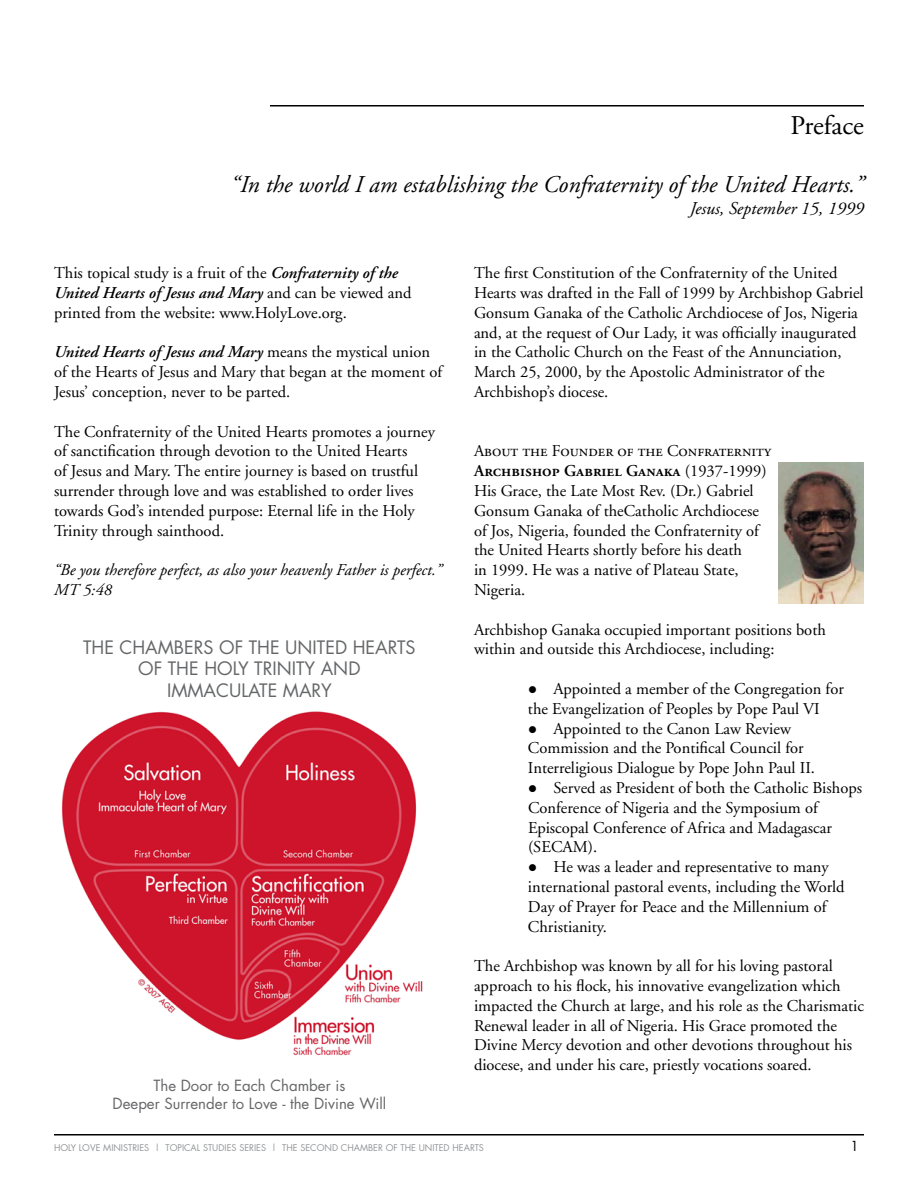
<style>
.page{position:relative;width:918px;height:1188px;background:#fff}
.page>*{position:absolute;margin:0;border:0;box-sizing:border-box;transform-origin:0 0}
.t1{font:27px "Adobe Garamond";color:#000}
.t2{font:italic 24px "Adobe Garamond";color:#000}
.t3{font:18px/21.6px "Futura";color:#656668;text-align:center}
.t4{font:italic 18px "Adobe Garamond";color:#000}
.t5{font:16.5px/19.8px "Adobe Garamond";color:#000}
.t6{font:italic 16.5px/19.8px "Adobe Garamond";color:#000}
.t7{font:16.5px "Adobe Garamond Semibold SC";color:#000}
.t8{font:16.5px "Adobe Garamond Regular SC";color:#000}
.t9{font:15px/18px "Futura";color:#656668;text-align:center}
.t10{font:13.5px "Futura";color:#000}
.t11{font:9px "Futura";color:#939598}
.s1{font-weight:600;font-style:italic}
.s2{font-family:"Adobe Garamond"}
</style>
<div class="page">
<hr style="left:54px;top:1134px;width:810px;height:2px;background:#000">
<hr style="left:270px;top:105px;width:594px;height:1px;background:#000">
<img style="left:62px;top:711px;width:361px;height:345px">
<img style="left:779px;top:463px;width:85px;height:141px">
<h1 class="t1" style="left:790px;top:111px;width:75px">Preface</h1>
<h2 class="t2" style="left:231px;top:171px;width:635px">“In the world I am establishing the Confraternity of the United Hearts.”</h2>
<p class="t4" style="left:690px;top:199px;width:176px">Jesus, September 15, 1999</p>
<p class="t5" style="left:54px;top:264px;width:359px">This topical study is a fruit of the <span class="s1">Confraternity of the<br>United Hearts of Jesus and Mary</span> and can be viewed and printed from the website: www.HolyLove.org.</p>
<p class="t5" style="left:54px;top:343px;width:390px"><span class="s1">United Hearts of Jesus and Mary</span> means the mystical union of the Hearts of Jesus and Mary that began at the moment of<br>Jesus’ conception, never to be parted.</p>
<p class="t5" style="left:54px;top:422px;width:382px">The Confraternity of the United Hearts promotes a journey of sanctification through devotion to the United Hearts<br>of Jesus and Mary. The entire journey is based on trustful surrender through love and was established to order lives towards God’s intended purpose: Eternal life in the Holy Trinity through sainthood.</p>
<p class="t6" style="left:54px;top:561px;width:389px">“Be you therefore perfect, as also your heavenly Father is perfect.”<br>MT 5:48</p>
<p class="t3" style="left:83px;top:636px;width:334px">THE CHAMBERS OF THE UNITED HEARTS<br>OF THE HOLY TRINITY AND<br>IMMACULATE MARY</p>
<p class="t9" style="left:113px;top:1076px;width:275px">The Door to Each Chamber is<br>Deeper Surrender to Love - the Divine Will</p>
<p class="t5" style="left:474px;top:264px;width:391px">The first Constitution of the Confraternity of the United Hearts was drafted in the Fall of 1999 by Archbishop Gabriel Gonsum Ganaka of the Catholic Archdiocese of Jos, Nigeria and, at the request of Our Lady, it was officially inaugurated in the Catholic Church on the Feast of the Annunciation, March 25, 2000, by the Apostolic Administrator of the Archbishop’s diocese.</p>
<p class="t8" style="left:474px;top:442px;width:299px">About the Founder of the Confraternity</p>
<p class="t7" style="left:474px;top:462px;width:294px">Archbishop Gabriel Ganaka <span class="s2">(1937-1999)</span></p>
<p class="t5" style="left:474px;top:481px;width:286px">His Grace, the Late Most Rev. (Dr.) Gabriel Gonsum Ganaka of theCatholic Archdiocese of Jos, Nigeria, founded the Confraternity of the United Hearts shortly before his death in 1999. He was a native of Plateau State, Nigeria.</p>
<p class="t5" style="left:474px;top:620px;width:353px">Archbishop Ganaka occupied important positions both within and outside this Archdiocese, including:</p>
<p class="t5" style="left:528px;top:679px;width:317px">● Appointed a member of the Congregation for the Evangelization of Peoples by Pope Paul VI</p>
<p class="t5" style="left:528px;top:719px;width:289px">● Appointed to the Canon Law Review<br>Commission and the Pontifical Council for<br>Interreligious Dialogue by Pope John Paul II.</p>
<p class="t5" style="left:528px;top:778px;width:336px">● Served as President of both the Catholic Bishops Conference of Nigeria and the Symposium of Episcopal Conference of Africa and Madagascar (SECAM).</p>
<p class="t5" style="left:528px;top:858px;width:318px">● He was a leader and representative to many international pastoral events, including the World Day of Prayer for Peace and the Millennium of Christianity.</p>
<p class="t5" style="left:474px;top:957px;width:392px">The Archbishop was known by all for his loving pastoral approach to his flock, his innovative evangelization which impacted the Church at large, and his role as the Charismatic Renewal leader in all of Nigeria. His Grace promoted the Divine Mercy devotion and other devotions throughout his diocese, and under his care, priestly vocations soared.</p>
<p class="t11" style="left:54px;top:1141px;width:432px">HOLY LOVE MINISTRIES | TOPICAL STUDIES SERIES | THE SECOND CHAMBER OF THE UNITED HEARTS</p>
<p class="t10" style="left:851px;top:1136px;width:10px">1</p>
</div>
